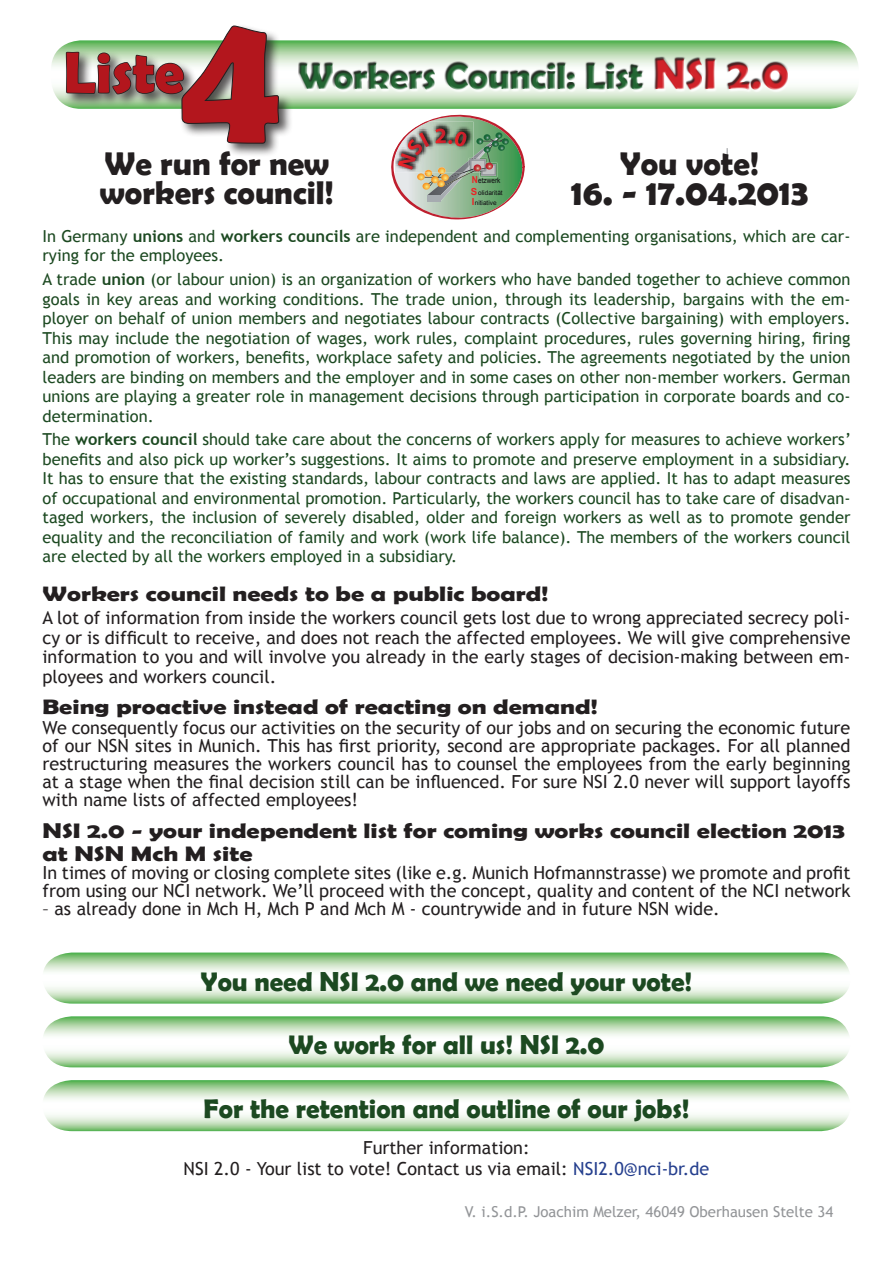
<style>
.page{position:relative;width:893px;height:1263px;background:#fff}
.page>*{position:absolute;margin:0;border:0;box-sizing:border-box;transform-origin:0 0}
.t1{font:700 58.5px "Berlin Sans FB Demi";color:#b3161d}
.t2{font:700 37.2px "Berlin Sans FB Demi";color:#236633}
.t3{font:700 36px "Berlin Sans FB Demi";color:#231f20}
.t4{font:700 33px/28.5px "Berlin Sans FB Demi";color:#231f20}
.t5{font:700 27px "Berlin Sans FB Demi";color:#1c4921}
.t6{font:700 21px/22.5px "Berlin Sans FB Demi";color:#231f20;scale:1.25 1}
.t7{font:18px/18px "Trebuchet MS";color:#231f20;text-align:justify}
.t8{font:16.5px/19.5px "Trebuchet MS";color:#1c4921;text-align:justify}
.t9{font:15px "Trebuchet MS";color:#939598}
.t10{font:7.5px "Arial";color:#0e0b11;scale:.87 1}
.t11{font:6.45px/10.8px "Arial";color:#0e0b11}
.s1{font-size:43.2px;color:#d1232a}
.s2{font-weight:700;font-size:9.75px;color:#ea2426}
.s3{font-weight:700}
.s4{color:#253f8e}
</style>
<div class="page">
<svg style="left:44px;top:1016px;width:805px;height:51px"></svg>
<svg style="left:44px;top:952px;width:805px;height:51px"></svg>
<svg style="left:44px;top:1080px;width:805px;height:51px"></svg>
<svg style="left:727px;top:148px;width:1px;height:19px"></svg>
<svg style="left:52px;top:44px;width:806px;height:65px"></svg>
<div style="left:238px;top:34px;width:612px;height:74px;background:#231f20;opacity:.75"></div>
<img style="left:391px;top:114px;width:134px;height:106px">
<div style="left:63px;top:49px;width:223px;height:104px;background:#fff"></div>
<div style="left:179px;top:23px;width:121px;height:141px;background:#231f20;opacity:.75"></div>
<svg style="left:65px;top:23px;width:215px;height:121px"></svg>
<h1 class="t1" style="left:64px;top:39px;width:122px">Liste</h1>
<h2 class="t2" style="left:299px;top:55px;width:492px">Workers Council: List <span class="s1">NSI 2.0</span></h2>
<h3 class="t4" style="left:100px;top:149px;width:235px">We run for new workers council!</h3>
<h3 class="t4" style="left:620px;top:149px;width:140px">You vote!</h3>
<p class="t10" style="left:472px;top:176px;width:35px"><span class="s2">N</span>etzwerk</p>
<p class="t11" style="left:471px;top:187px;width:33px"><span class="s2">S</span>olidarität<br><span class="s2">I</span>nitiative</p>
<h3 class="t3" style="left:571px;top:172px;width:238px">16. - 17.04.2013</h3>
<p class="t8" style="left:43px;top:226px;width:809px">In Germany <span class="s3">unions</span> and <span class="s3">workers councils</span> are independent and complementing organisations, which are car&shy;rying for the employees.</p>
<p class="t8" style="left:43px;top:270px;width:809px">A trade <span class="s3">union</span> (or labour union) is an organization of workers who have banded together to achieve common goals in key areas and working conditions. The trade union, through its leadership, bargains with the em&shy;ployer on behalf of union members and negotiates labour contracts (Collective bargaining) with employers.<br>This may include the negotiation of wages, work rules, complaint procedures, rules governing hiring, firing and promotion of workers, benefits, workplace safety and policies. The agreements negotiated by the union leaders are binding on members and the employer and in some cases on other non-member workers. German unions are playing a greater role in management decisions through participation in corporate boards and co&shy;determination.</p>
<p class="t8" style="left:43px;top:430px;width:810px">The <span class="s3">workers council</span> should take care about the concerns of workers apply for measures to achieve workers’ benefits and also pick up worker’s suggestions. It aims to promote and preserve employment in a subsidiary.<br>It has to ensure that the existing standards, labour contracts and laws are applied. It has to adapt measures of occupational and environmental promotion. Particularly, the workers council has to take care of disadvan&shy;taged workers, the inclusion of severely disabled, older and foreign workers as well as to promote gender equality and the reconciliation of family and work (work life balance). The members of the workers council are elected by all the workers employed in a subsidiary.</p>
<p class="t6" style="left:43px;top:582px;width:406px">Workers council needs to be a public board!</p>
<p class="t7" style="left:43px;top:608px;width:809px;line-height:19.5px">A lot of information from inside the workers council gets lost due to wrong appreciated secrecy poli&shy;cy or is difficult to receive, and does not reach the affected employees. We will give comprehensive information to you and will involve you already in the early stages of decision-making between em&shy;ployees and workers council.</p>
<p class="t6" style="left:43px;top:695px;width:446px">Being proactive instead of reacting on demand!</p>
<p class="t7" style="left:43px;top:719px;width:809px">We consequently focus our activities on the security of our jobs and on securing the economic future of our NSN sites in Munich. This has first priority, second are appropriate packages. For all planned restructuring measures the workers council has to counsel the employees from the early beginning at a stage when the final decision still can be influenced. For sure NSI 2.0 never will support layoffs with name lists of affected employees!</p>
<p class="t6" style="left:43px;top:819px;width:643px">NSI 2.0 - your independent list for coming works council election 2013 at NSN Mch M site</p>
<p class="t7" style="left:43px;top:864px;width:809px">In times of moving or closing complete sites (like e.g. Munich Hofmannstrasse) we promote and profit from using our NCI network. We’ll proceed with the concept, quality and content of the NCI network</p>
<p class="t7" style="left:43px;top:900px;width:679px">– as already done in Mch H, Mch P and Mch M - countrywide and in future NSN wide.</p>
<h3 class="t5" style="left:201px;top:965px;width:493px">You need NSI 2.0 and we need your vote!</h3>
<h3 class="t5" style="left:289px;top:1029px;width:317px">We work for all us! NSI 2.0</h3>
<h3 class="t5" style="left:204px;top:1093px;width:487px">For the retention and outline of our jobs!</h3>
<p class="t7" style="left:184px;top:1137px;width:527px;line-height:21.6px;text-align:center">Further information:<br>NSI 2.0 - Your list to vote! Contact us via email: <span class="s4">NSI2.0@nci-br.de</span></p>
<p class="t9" style="left:465px;top:1202px;width:370px">V. i.S.d.P. Joachim Melzer, 46049 Oberhausen Stelte 34</p>
</div>
